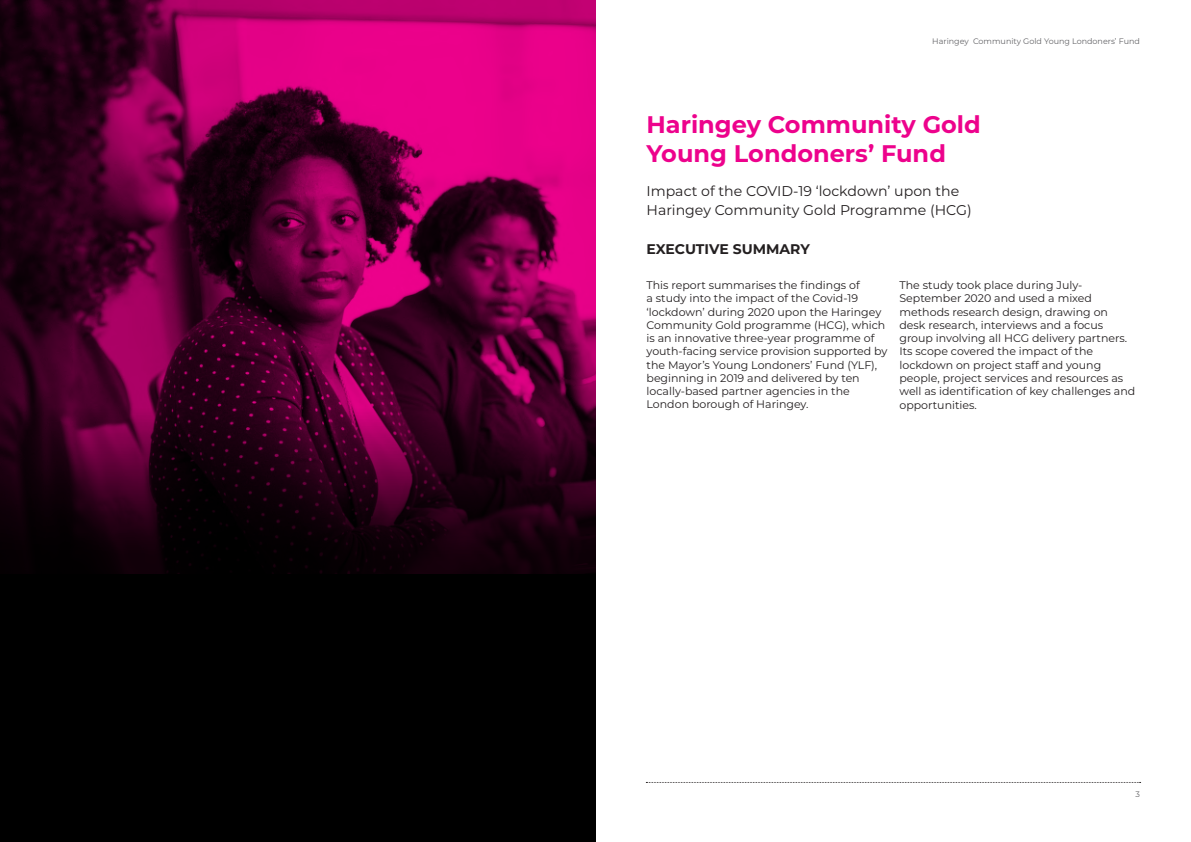
<style>
.page{position:relative;width:1191px;height:842px;background:#fff}
.page>*{position:absolute;margin:0;border:0;box-sizing:border-box;transform-origin:0 0}
.t1{font:700 24px/28.8px "Montserrat";color:#ed028c}
.t2{font:14.1px/19.8px "Montserrat";color:#231f20}
.t3{font:700 14px "Montserrat";letter-spacing:-.005em;color:#231f20}
.t4{font:11px/13.2px "Montserrat";color:#231f20}
.t5{font:8px "Montserrat";color:#636366}
</style>
<div class="page">
<svg style="left:646px;top:782px;width:494px;height:1px"></svg>
<svg style="left:0;top:0;width:595px;height:842px;background:#3e0024"></svg>
<p class="t5" style="left:932px;top:35px;width:209px">Haringey Community Gold Young Londoners’ Fund</p>
<h1 class="t1" style="left:646px;top:109px;width:336px">Haringey Community Gold<br>Young Londoners’ Fund</h1>
<p class="t2" style="left:646px;top:180px;width:327px">Impact of the COVID-19 ‘lockdown’ upon the<br>Haringey Community Gold Programme (HCG)</p>
<p class="t3" style="left:646px;top:239px;width:165px">EXECUTIVE SUMMARY</p>
<p class="t4" style="left:646px;top:278px;width:242px">This report summarises the findings of<br>a study into the impact of the Covid-19 ‘lockdown’ during 2020 upon the Haringey Community Gold programme (HCG), which is an innovative three-year programme of youth-facing service provision supported by the Mayor’s Young Londoners’ Fund (YLF), beginning in 2019 and delivered by ten locally-based partner agencies in the London borough of Haringey.</p>
<p class="t4" style="left:899px;top:278px;width:237px">The study took place during July-September 2020 and used a mixed methods research design, drawing on desk research, interviews and a focus group involving all HCG delivery partners.<br>Its scope covered the impact of the lockdown on project staff and young people, project services and resources as well as identification of key challenges and</p>
<p class="t4" style="left:899px;top:398px;width:79px">opportunities.</p>
<p class="t5" style="left:1135px;top:789px;width:6px">3</p>
</div>
